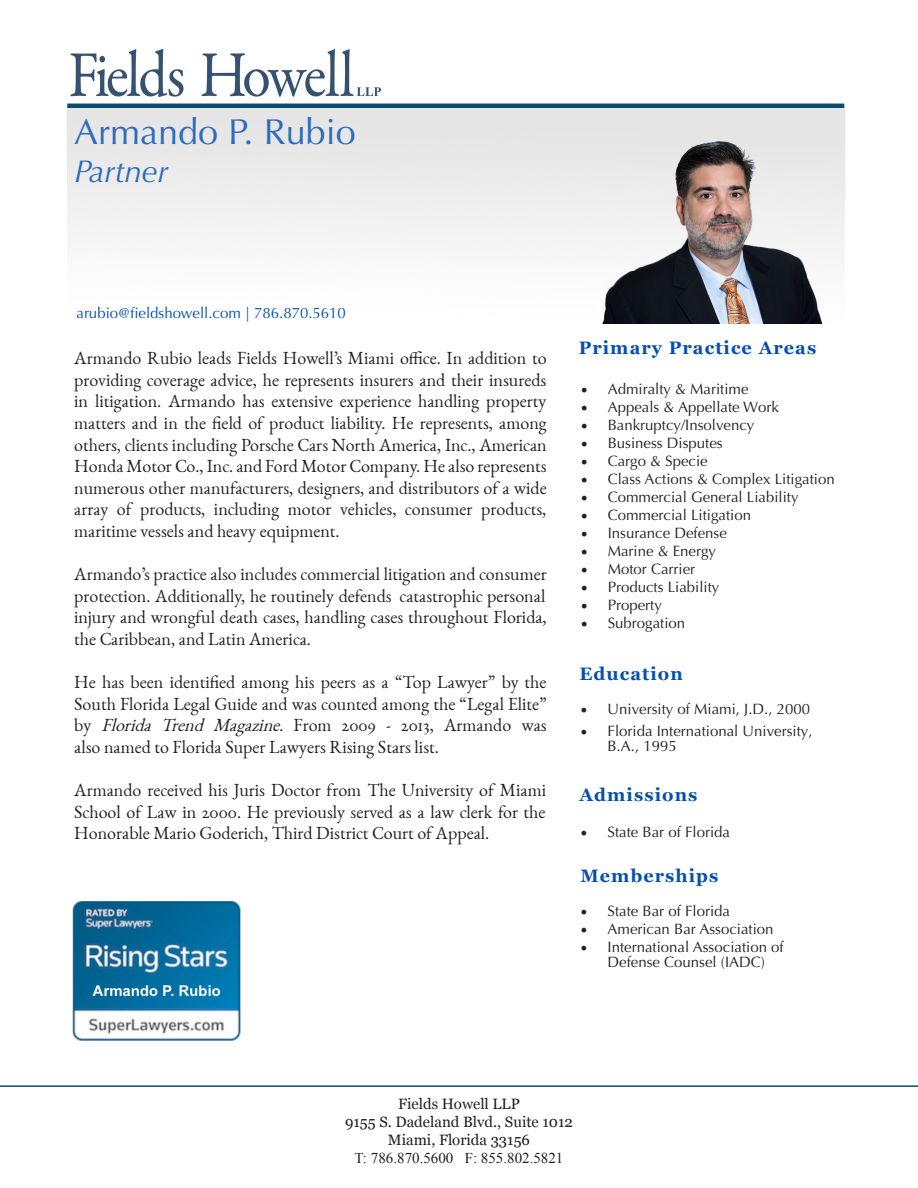
<style>
.page{position:relative;width:918px;height:1188px;background:#fff}
.page>*{position:absolute;margin:0;border:0;box-sizing:border-box;transform-origin:0 0}
.t1{font:36px "Optima";color:#2d6bbe}
.t2{font:italic 31.5px "Optima";color:#2d6bbe}
.t3{font:18px/21.6px "EB Garamond 12";color:#231f20;text-align:justify}
.t4{font:700 18px "Georgia";letter-spacing:.06em;color:#054fb2}
.t5{font:15px/15px "Optima";color:#231f20}
.t6{font:15px "Georgia";color:#231f20}
.t7{font:15px "Optima";color:#054fb2}
.t8{font:15px "Times New Roman";color:#231f20}
.s1{font-style:italic}
.s2{font-family:"Minion Pro";font-size:18px}
</style>
<div class="page">
<img style="left:68px;top:108px;width:776px;height:216px">
<img style="left:70px;top:50px;width:312px;height:47px">
<hr style="left:67px;top:104px;width:777px;height:4px;background:#0a4a6d">
<hr style="left:0;top:1085px;width:918px;height:2px;background:#0a4a6d">
<img style="left:72px;top:901px;width:169px;height:140px">
<p class="t1" style="left:74px;top:111px;width:283px">Armando P. Rubio</p>
<p class="t2" style="left:74px;top:153px;width:95px">Partner</p>
<p class="t7" style="left:76px;top:304px;width:271px">arubio@fieldshowell.com | 786.870.5610</p>
<p class="t3" style="left:74px;top:348px;width:474px">Armando Rubio leads Fields Howell’s Miami office. In addition to providing coverage advice, he represents insurers and their insureds in litigation. Armando has extensive experience handling property matters and in the field of product liability. He represents, among others, clients including Porsche Cars North America, Inc., American Honda Motor Co., Inc. and Ford Motor Company. He also represents numerous other manufacturers, designers, and distributors of a wide array of products, including motor vehicles, consumer products, maritime vessels and heavy equipment.</p>
<p class="t3" style="left:74px;top:564px;width:474px">Armando’s practice also includes commercial litigation and consumer protection. Additionally, he routinely defends catastrophic personal injury and wrongful death cases, handling cases throughout Florida, the Caribbean, and Latin America.</p>
<p class="t3" style="left:74px;top:672px;width:474px">He has been identified among his peers as a “Top Lawyer” by the South Florida Legal Guide and was counted among the “Legal Elite” by <span class="s1">Florida Trend Magazine.</span> From 2009 - 2013, Armando was also named to Florida Super Lawyers Rising Stars list.</p>
<p class="t3" style="left:74px;top:780px;width:473px">Armando received his Juris Doctor from The University of Miami School of Law in 2000. He previously served as a law clerk for the Honorable Mario Goderich, Third District Court of Appeal.</p>
<p class="t4" style="left:579px;top:334px;width:239px">Primary Practice Areas</p>
<p class="t5" style="left:581px;top:381px;width:169px"><span class="s2">•</span> Admiralty &amp; Maritime</p>
<p class="t5" style="left:581px;top:399px;width:200px"><span class="s2">•</span> Appeals &amp; Appellate Work</p>
<p class="t5" style="left:581px;top:417px;width:175px"><span class="s2">•</span> Bankruptcy/Insolvency</p>
<p class="t5" style="left:581px;top:435px;width:144px"><span class="s2">•</span> Business Disputes</p>
<p class="t5" style="left:581px;top:453px;width:129px"><span class="s2">•</span> Cargo &amp; Specie</p>
<p class="t5" style="left:581px;top:471px;width:256px"><span class="s2">•</span> Class Actions &amp; Complex Litigation</p>
<p class="t5" style="left:581px;top:489px;width:219px"><span class="s2">•</span> Commercial General Liability</p>
<p class="t5" style="left:581px;top:507px;width:172px"><span class="s2">•</span> Commercial Litigation</p>
<p class="t5" style="left:581px;top:525px;width:148px"><span class="s2">•</span> Insurance Defense</p>
<p class="t5" style="left:581px;top:543px;width:137px"><span class="s2">•</span> Marine &amp; Energy</p>
<p class="t5" style="left:581px;top:561px;width:116px"><span class="s2">•</span> Motor Carrier</p>
<p class="t5" style="left:581px;top:579px;width:140px"><span class="s2">•</span> Products Liability</p>
<p class="t5" style="left:581px;top:597px;width:83px"><span class="s2">•</span> Property</p>
<p class="t5" style="left:581px;top:615px;width:106px"><span class="s2">•</span> Subrogation</p>
<p class="t4" style="left:579px;top:660px;width:105px">Education</p>
<p class="t5" style="left:580px;top:702px;width:231px"><span class="s2">•</span> University of Miami, J.D., 2000</p>
<p class="t5" style="left:608px;top:724px;width:207px;text-indent:-27px"><span class="s2">•</span> Florida International University,<br>B.A., 1995</p>
<p class="t4" style="left:580px;top:781px;width:119px">Admissions</p>
<p class="t5" style="left:580px;top:824px;width:151px"><span class="s2">•</span> State Bar of Florida</p>
<p class="t4" style="left:580px;top:862px;width:139px">Memberships</p>
<p class="t5" style="left:580px;top:904px;width:151px"><span class="s2">•</span> State Bar of Florida</p>
<p class="t5" style="left:580px;top:922px;width:195px"><span class="s2">•</span> American Bar Association</p>
<p class="t5" style="left:580px;top:940px;width:205px;text-align:center"><span class="s2">•</span> International Association of<br>Defense Counsel (IADC)</p>
<p class="t6" style="left:398px;top:1093px;width:123px">Fields Howell LLP</p>
<p class="t6" style="left:345px;top:1111px;width:229px">9155 S. Dadeland Blvd., Suite 1012</p>
<p class="t6" style="left:388px;top:1129px;width:144px">Miami, Florida 33156</p>
<p class="t8" style="left:355px;top:1148px;width:210px">T: 786.870.5600 F: 855.802.5821</p>
</div>
